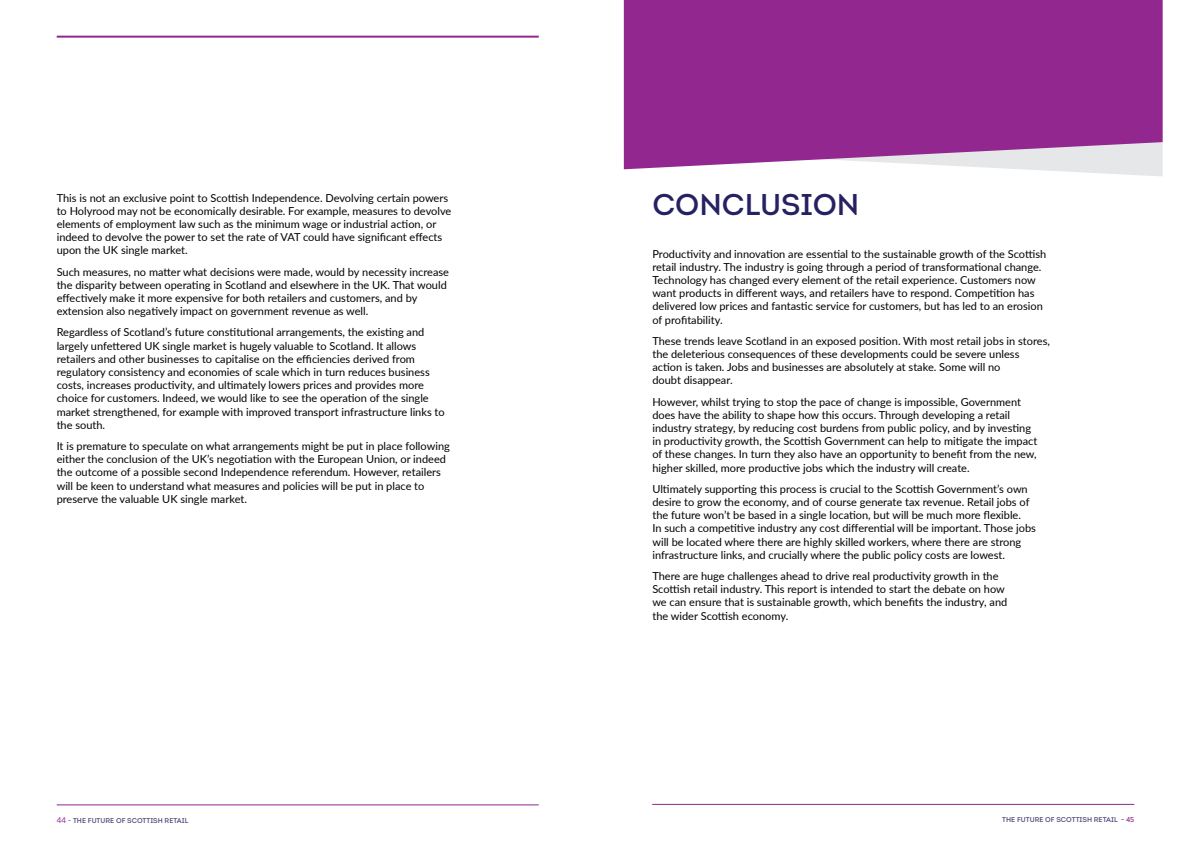
<style>
.page{position:relative;width:1191px;height:842px;background:#fff}
.page>*{position:absolute;margin:0;border:0;box-sizing:border-box;transform-origin:0 0}
.t1{font:30px "Intro Semi Bold Caps";color:#262262}
.t2{font:11px/13.2px "Lato";color:#000}
.t3{font:7px "Intro Semi Bold Caps";color:#50497a}
.s1{font-family:"Lato";font-size:8px;color:#92278f}
.s2{font-family:"Lato";font-size:8px}
.s3{color:#92278f}
</style>
<div class="page">
<hr style="left:652px;top:804px;width:482px;height:1px;background:#92278f">
<svg style="left:624px;top:169px;width:538px;height:7px"></svg>
<svg style="left:624px;top:0;width:538px;height:169px;background:#993696"></svg>
<hr style="left:57px;top:805px;width:482px;height:1px;background:#92278f">
<hr style="left:57px;top:36px;width:482px;height:2px;background:#92278f">
<p class="t2" style="left:57px;top:190px;width:396px">This is not an exclusive point to Scottish Independence. Devolving certain powers to Holyrood may not be economically desirable. For example, measures to devolve elements of employment law such as the minimum wage or industrial action, or indeed to devolve the power to set the rate of VAT could have significant effects upon the UK single market.</p>
<p class="t2" style="left:57px;top:264px;width:394px">Such measures, no matter what decisions were made, would by necessity increase the disparity between operating in Scotland and elsewhere in the UK. That would effectively make it more expensive for both retailers and customers, and by extension also negatively impact on government revenue as well.</p>
<p class="t2" style="left:57px;top:325px;width:389px">Regardless of Scotland’s future constitutional arrangements, the existing and largely unfettered UK single market is hugely valuable to Scotland. It allows retailers and other businesses to capitalise on the efficiencies derived from regulatory consistency and economies of scale which in turn reduces business costs, increases productivity, and ultimately lowers prices and provides more choice for customers. Indeed, we would like to see the operation of the single market strengthened, for example with improved transport infrastructure links to the south.</p>
<p class="t2" style="left:57px;top:439px;width:395px">It is premature to speculate on what arrangements might be put in place following either the conclusion of the UK’s negotiation with the European Union, or indeed the outcome of a possible second Independence referendum. However, retailers will be keen to understand what measures and policies will be put in place to preserve the valuable UK single market.</p>
<h1 class="t1" style="left:652px;top:186px;width:208px">CONCLUSION</h1>
<p class="t2" style="left:652px;top:247px;width:395px">Productivity and innovation are essential to the sustainable growth of the Scottish retail industry. The industry is going through a period of transformational change.<br>Technology has changed every element of the retail experience. Customers now want products in different ways, and retailers have to respond. Competition has delivered low prices and fantastic service for customers, but has led to an erosion of profitability.</p>
<p class="t2" style="left:652px;top:334px;width:399px">These trends leave Scotland in an exposed position. With most retail jobs in stores, the deleterious consequences of these developments could be severe unless action is taken. Jobs and businesses are absolutely at stake. Some will no<br>doubt disappear.</p>
<p class="t2" style="left:652px;top:394px;width:386px">However, whilst trying to stop the pace of change is impossible, Government does have the ability to shape how this occurs. Through developing a retail industry strategy, by reducing cost burdens from public policy, and by investing in productivity growth, the Scottish Government can help to mitigate the impact of these changes. In turn they also have an opportunity to benefit from the new, higher skilled, more productive jobs which the industry will create.</p>
<p class="t2" style="left:652px;top:482px;width:385px">Ultimately supporting this process is crucial to the Scottish Government’s own desire to grow the economy, and of course generate tax revenue. Retail jobs of the future won’t be based in a single location, but will be much more flexible.<br>In such a competitive industry any cost differential will be important. Those jobs will be located where there are highly skilled workers, where there are strong infrastructure links, and crucially where the public policy costs are lowest.</p>
<p class="t2" style="left:652px;top:569px;width:356px">There are huge challenges ahead to drive real productivity growth in the Scottish retail industry. This report is intended to start the debate on how we can ensure that is sustainable growth, which benefits the industry, and the wider Scottish economy.</p>
<p class="t3" style="left:57px;top:816px;width:133px"><span class="s1">44</span> <span class="s2">-</span> THE FUTURE OF SCOTTISH RETAIL</p>
<p class="t3" style="left:1002px;top:815px;width:133px">THE FUTURE OF SCOTTISH RETAIL - <span class="s3">45</span></p>
</div>
